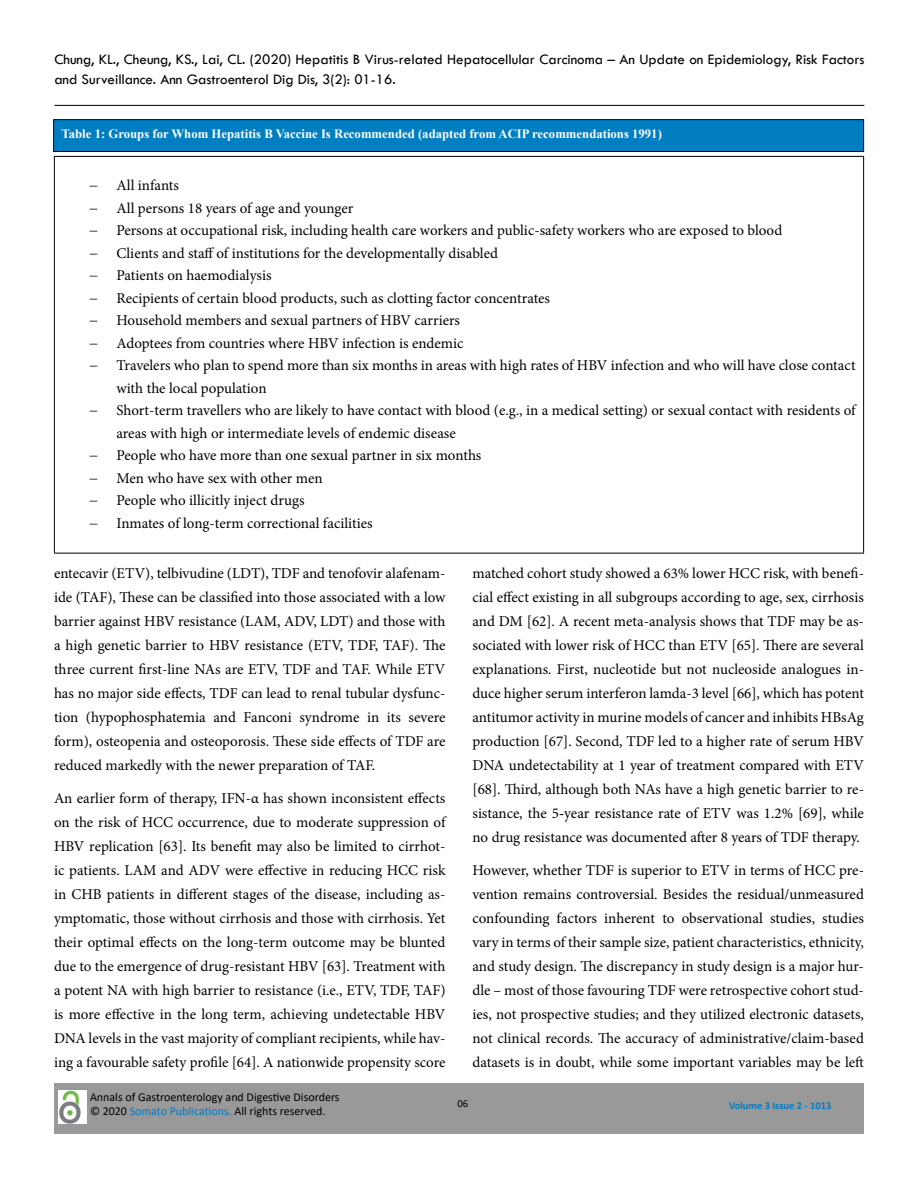
<style>
.page{position:relative;width:918px;height:1188px;background:#fff}
.page>*{position:absolute;margin:0;border:0;box-sizing:border-box;transform-origin:0 0}
.t1{font:15px/24px "Minion Pro";color:#000;text-align:justify}
.t2{font:15px/19.5px "Tw Cen";color:#000}
.t3{font:700 12.75px "Times New Roman";color:#fff}
.t4{font:12px/14.4px "Calibri";color:#000}
.t5{font:700 10.5px "Calibri";color:#007cc4}
.t6{font:10.5px "Calibri";color:#000}
.s1{font-weight:700}
.s2{color:#007cc4}
</style>
<div class="page">
<hr style="left:54px;top:105px;width:810px;height:1px;background:#000">
<div style="left:54px;top:1083px;width:810px;height:51px;background:#999"></div>
<img style="left:58px;top:1090px;width:29px;height:33px">
<hr style="left:54px;top:156px;width:810px;height:1px;background:#000">
<hr style="left:54px;top:553px;width:810px;height:1px;background:#000">
<hr style="left:54px;top:157px;width:1px;height:396px;background:#000">
<hr style="left:863px;top:157px;width:1px;height:396px;background:#000">
<div style="left:54px;top:120px;width:810px;height:31px;background:#007ec2"></div>
<div style="left:53px;top:119px;width:811px;height:33px;border:1px solid #000"></div>
<p class="t2" style="left:54px;top:50px;width:811px">Chung, KL., Cheung, KS., Lai, CL. (2020) Hepatitis B Virus-related Hepatocellular Carcinoma – An Update on Epidemiology, Risk Factors and Surveillance. Ann Gastroenterol Dig Dis, 3(2): 01-16.</p>
<p class="t3" style="left:62px;top:125px;width:602px">Table 1: Groups for Whom Hepatitis B Vaccine Is Recommended (adapted from ACIP recommendations 1991)</p>
<p class="t1" style="left:116px;top:174px;width:741px;line-height:22.5px;text-align:left">All infants<br>All persons 18 years of age and younger<br>Persons at occupational risk, including health care workers and public-safety workers who are exposed to blood<br>Clients and staff of institutions for the developmentally disabled<br>Patients on haemodialysis<br>Recipients of certain blood products, such as clotting factor concentrates<br>Household members and sexual partners of HBV carriers<br>Adoptees from countries where HBV infection is endemic<br>Travelers who plan to spend more than six months in areas with high rates of HBV infection and who will have close contact with the local population<br>Short-term travellers who are likely to have contact with blood (e.g., in a medical setting) or sexual contact with residents of areas with high or intermediate levels of endemic disease<br>People who have more than one sexual partner in six months<br>Men who have sex with other men<br>People who illicitly inject drugs<br>Inmates of long-term correctional facilities</p>
<p class="t1" style="left:54px;top:561px;width:393px">entecavir (ETV), telbivudine (LDT), TDF and tenofovir alafenam&shy;ide (TAF), These can be classified into those associated with a low barrier against HBV resistance (LAM, ADV, LDT) and those with a high genetic barrier to HBV resistance (ETV, TDF, TAF). The three current first-line NAs are ETV, TDF and TAF. While ETV has no major side effects, TDF can lead to renal tubular dysfunc&shy;tion (hypophosphatemia and Fanconi syndrome in its severe form), osteopenia and osteoporosis. These side effects of TDF are reduced markedly with the newer preparation of TAF.</p>
<p class="t1" style="left:54px;top:786px;width:393px">An earlier form of therapy, IFN-α has shown inconsistent effects on the risk of HCC occurrence, due to moderate suppression of HBV replication [63]. Its benefit may also be limited to cirrhot&shy;ic patients. LAM and ADV were effective in reducing HCC risk in CHB patients in different stages of the disease, including as&shy;ymptomatic, those without cirrhosis and those with cirrhosis. Yet their optimal effects on the long-term outcome may be blunted due to the emergence of drug-resistant HBV [63]. Treatment with a potent NA with high barrier to resistance (i.e., ETV, TDF, TAF) is more effective in the long term, achieving undetectable HBV DNA levels in the vast majority of compliant recipients, while hav&shy;ing a favourable safety profile [64]. A nationwide propensity score</p>
<p class="t1" style="left:472px;top:561px;width:393px">matched cohort study showed a 63% lower HCC risk, with benefi&shy;cial effect existing in all subgroups according to age, sex, cirrhosis and DM [62]. A recent meta-analysis shows that TDF may be as&shy;sociated with lower risk of HCC than ETV [65]. There are several explanations. First, nucleotide but not nucleoside analogues in&shy;duce higher serum interferon lamda-3 level [66], which has potent antitumor activity in murine models of cancer and inhibits HBsAg production [67]. Second, TDF led to a higher rate of serum HBV DNA undetectability at 1 year of treatment compared with ETV [68]. Third, although both NAs have a high genetic barrier to re&shy;sistance, the 5<span class="s1">-</span>year resistance rate of ETV was 1.2% [69], while no drug resistance was documented after 8 years of TDF therapy.</p>
<p class="t1" style="left:472px;top:858px;width:393px">However, whether TDF is superior to ETV in terms of HCC pre&shy;vention remains controversial. Besides the residual/unmeasured confounding factors inherent to observational studies, studies vary in terms of their sample size, patient characteristics, ethnicity, and study design. The discrepancy in study design is a major hur&shy;dle – most of those favouring TDF were retrospective cohort stud&shy;ies, not prospective studies; and they utilized electronic datasets, not clinical records. The accuracy of administrative/claim-based datasets is in doubt, while some important variables may be left</p>
<p class="t4" style="left:90px;top:1090px;width:251px">Annals of Gastroenterology and Digestive Disorders © 2020 <span class="s2">Somato Publications.</span> All rights reserved.</p>
<p class="t6" style="left:457px;top:1096px;width:12px">06</p>
<p class="t5" style="left:729px;top:1098px;width:104px">Volume 3 Issue 2 - 1013</p>
</div>
